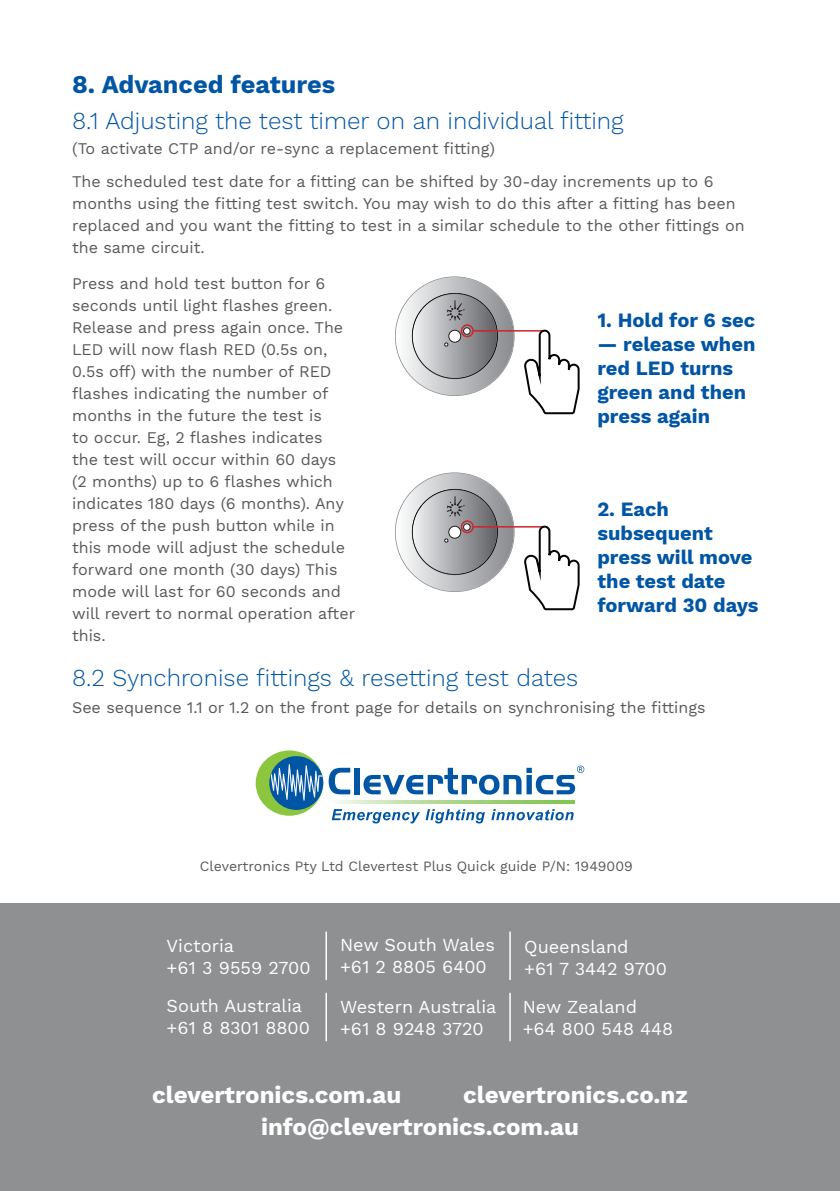
<style>
.page{position:relative;width:840px;height:1191px;background:#fff}
.page>*{position:absolute;margin:0;border:0;box-sizing:border-box;transform-origin:0 0}
.h2_blue{font:700 25.2px "Work Sans";color:#0155a5}
.h2_blue-2{font:300 24px "Work Sans";color:#0155a5}
.t1{font:700 24px "Work Sans";color:#fff}
.h2_blue-3{font:700 20px/24px "Work Sans";color:#0155a5}
.t2{font:18px "Work Sans";color:#fff}
.h2_blue-4{font:16px/22px "Work Sans";color:#57585a}
.h2_blue-5{font:14px "Work Sans";color:#57585a}
</style>
<div class="page">
<div style="left:0;top:903px;width:839px;height:288px;background:#8e9091"></div>
<hr style="left:325px;top:931px;width:2px;height:49px;background:#fff">
<hr style="left:325px;top:992px;width:2px;height:49px;background:#fff">
<hr style="left:509px;top:931px;width:1px;height:49px;background:#fff">
<hr style="left:509px;top:992px;width:1px;height:49px;background:#fff">
<div style="left:255px;top:750px;width:68px;height:65px;background:#8bc63e;border-radius:50%"></div>
<div style="left:269px;top:756px;width:54px;height:54px;background:#0155a5;border-radius:50%"></div>
<svg style="left:270px;top:764px;width:52px;height:36px"></svg>
<svg style="left:328px;top:768px;width:22px;height:26px"></svg>
<div style="left:354px;top:768px;width:5px;height:26px;background:#0155a5"></div>
<img style="left:338px;top:800px;width:236px;height:3px">
<svg style="left:363px;top:765px;width:221px;height:29px"></svg>
<svg style="left:331px;top:809px;width:88px;height:14px"></svg>
<svg style="left:425px;top:809px;width:59px;height:14px"></svg>
<svg style="left:491px;top:809px;width:82px;height:11px"></svg>
<hr style="left:472px;top:330px;width:72px;height:1px;background:#d1232a">
<svg style="left:523px;top:329px;width:57px;height:86px"></svg>
<svg style="left:395px;top:276px;width:119px;height:120px"></svg>
<hr style="left:472px;top:526px;width:72px;height:1px;background:#d1232a">
<svg style="left:523px;top:525px;width:57px;height:86px"></svg>
<svg style="left:395px;top:472px;width:119px;height:120px"></svg>
<p class="h2_blue" style="left:72px;top:69px;width:264px">8. Advanced features</p>
<p class="h2_blue-2" style="left:72px;top:107px;width:552px">8.1 Adjusting the test timer on an individual fitting</p>
<p class="h2_blue-4" style="left:72px;top:138px;width:424px">(To activate CTP and/or re-sync a replacement fitting)</p>
<p class="h2_blue-4" style="left:72px;top:172px;width:673px">The scheduled test date for a fitting can be shifted by 30-day increments up to 6 months using the fitting test switch. You may wish to do this after a fitting has been replaced and you want the fitting to test in a similar schedule to the other fittings on the same circuit.</p>
<p class="h2_blue-4" style="left:72px;top:273px;width:284px">Press and hold test button for 6 seconds until light flashes green.<br>Release and press again once. The<br>LED will now flash RED (0.5s on,<br>0.5s off) with the number of RED flashes indicating the number of months in the future the test is<br>to occur. Eg, 2 flashes indicates<br>the test will occur within 60 days<br>(2 months) up to 6 flashes which indicates 180 days (6 months). Any press of the push button while in this mode will adjust the schedule forward one month (30 days) This mode will last for 60 seconds and will revert to normal operation after this.</p>
<p class="h2_blue-2" style="left:72px;top:663px;width:507px">8.2 Synchronise fittings &amp; resetting test dates</p>
<p class="h2_blue-3" style="left:597px;top:309px;width:159px">1. Hold for 6 sec</p>
<p class="h2_blue-3" style="left:597px;top:333px;width:159px">— release when red LED turns green and then press again</p>
<p class="h2_blue-3" style="left:597px;top:498px;width:163px">2. Each subsequent press will move the test date forward 30 days</p>
<p class="h2_blue-4" style="left:72px;top:697px;width:634px">See sequence 1.1 or 1.2 on the front page for details on synchronising the fittings</p>
<p class="h2_blue-5" style="left:200px;top:857px;width:434px">Clevertronics Pty Ltd Clevertest Plus Quick guide P/N: 1949009</p>
<p class="t2" style="left:166px;top:934px;width:69px">Victoria</p>
<p class="t2" style="left:166px;top:956px;width:145px">+61 3 9559 2700</p>
<p class="t2" style="left:166px;top:995px;width:137px">South Australia</p>
<p class="t2" style="left:166px;top:1017px;width:145px">+61 8 8301 8800</p>
<p class="t2" style="left:340px;top:934px;width:156px">New South Wales</p>
<p class="t2" style="left:340px;top:956px;width:148px">+61 2 8805 6400</p>
<p class="t2" style="left:340px;top:996px;width:158px">Western Australia</p>
<p class="t2" style="left:340px;top:1018px;width:145px">+61 8 9248 3720</p>
<p class="t2" style="left:524px;top:935px;width:106px">Queensland</p>
<p class="t2" style="left:524px;top:957px;width:144px">+61 7 3442 9700</p>
<p class="t2" style="left:522px;top:996px;width:116px">New Zealand</p>
<p class="t2" style="left:522px;top:1018px;width:152px">+64 800 548 448</p>
<p class="t1" style="left:152px;top:1080px;width:250px">clevertronics.com.au</p>
<p class="t1" style="left:463px;top:1080px;width:226px">clevertronics.co.nz</p>
<p class="t1" style="left:261px;top:1112px;width:319px">info@clevertronics.com.au</p>
</div>
